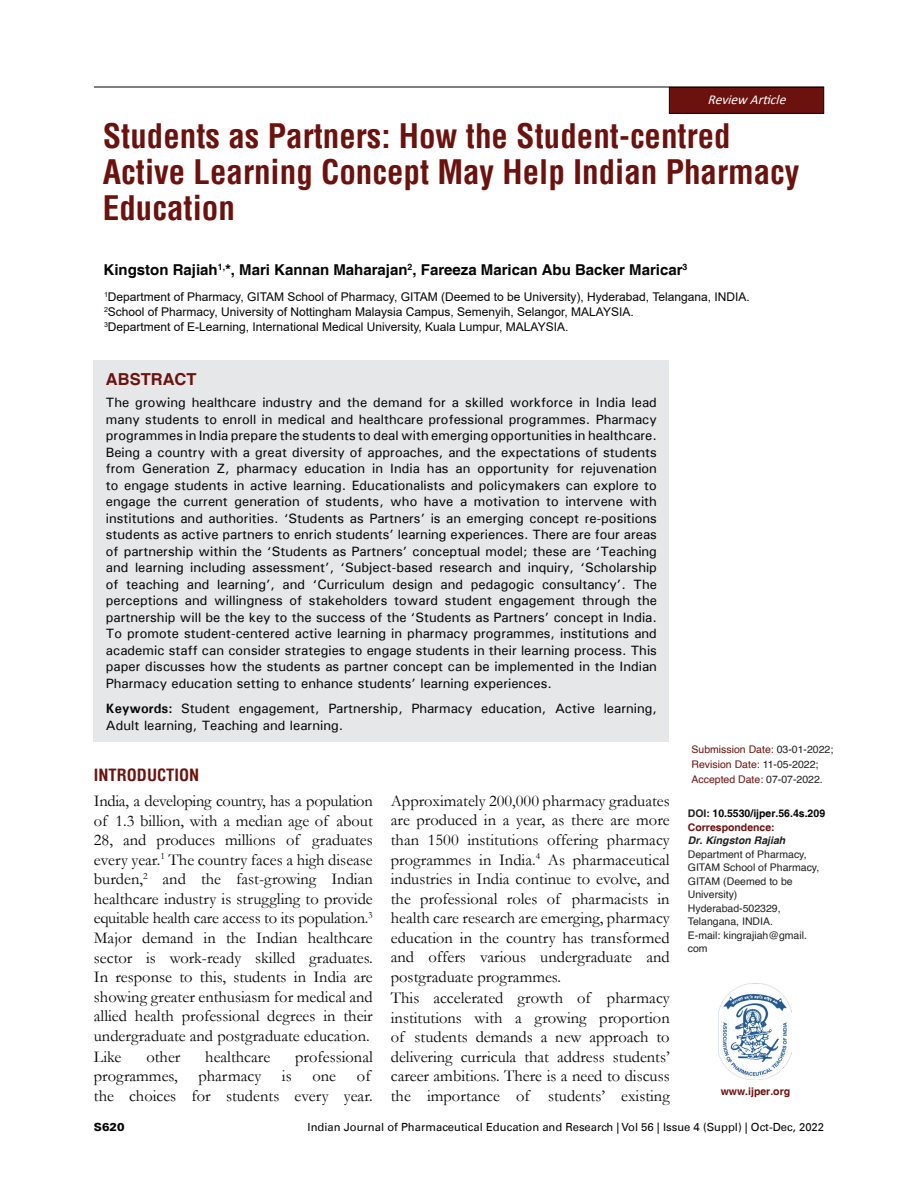
<style>
.page{position:relative;width:918px;height:1188px;background:#fff}
.page>*{position:absolute;margin:0;border:0;box-sizing:border-box;transform-origin:0 0}
.AT{font:700 condensed 33px/36px "Helvetica";color:#6c120e}
.Body_Text{font:16.5px/19.5px "Garamond";color:#050406;text-align:justify}
.t1{font:700 condensed 16.5px "Helvetica";color:#6c120e}
.Abstr_Head{font:700 16.5px "Helvetica";color:#6c120e}
.Author_name{font:700 15px "Helvetica";color:#050406}
.Abstract_text{font:500 13.5px/16.5px "Univers";color:#050406;text-align:justify}
.Abstract_keywords{font:500 13.5px/16.5px "Univers";color:#050406}
.t2{font:italic 13.5px "Calibri";color:#fff}
.Author_Dept{font:12px "Arial";color:#050406}
.t3{font:11.25px "Univers LT";color:#050406}
.t4{font:900 11.25px "Univers LT";color:#050406}
.Corr_author{font:10.5px/13.5px "Helvetica";color:#231f20}
.Corr_addr{font:10.5px "Helvetica";color:#6c120e}
.Corr_author-2{font:700 10.5px "Helvetica";color:#6c120e}
.Corr_author-3{font:700 10.5px "Helvetica";color:#050406}
.Corr_author-4{font:italic 700 10.5px "Helvetica";color:#231f20}
.s1{font-weight:700}
.s2{color:#231f20}
</style>
<div class="page">
<hr style="left:94px;top:87px;width:730px;height:1px;background:#050406">
<div style="left:669px;top:87px;width:155px;height:27px;background:#6c120e;border:1px solid #050406"></div>
<img style="left:719px;top:983px;width:72px;height:97px">
<div style="left:94px;top:361px;width:575px;height:381px;background:#e6e7e9"></div>
<p class="t2" style="left:708px;top:91px;width:84px">Review Article</p>
<p class="AT" style="left:103px;top:118px;width:698px">Students as Partners: How the Student-centred<br>Active Learning Concept May Help Indian Pharmacy<br>Education</p>
<p class="Author_name" style="left:104px;top:261px;width:585px">Kingston Rajiah<sup>1,</sup>*, Mari Kannan Maharajan<sup>2</sup>, Fareeza Marican Abu Backer Maricar<sup>3</sup></p>
<p class="Author_Dept" style="left:104px;top:289px;width:647px"><sup>1</sup>Department of Pharmacy, GITAM School of Pharmacy, GITAM (Deemed to be University), Hyderabad, Telangana, INDIA.</p>
<p class="Author_Dept" style="left:104px;top:304px;width:531px"><sup>2</sup>School of Pharmacy, University of Nottingham Malaysia Campus, Semenyih, Selangor, MALAYSIA.</p>
<p class="Author_Dept" style="left:104px;top:319px;width:466px"><sup>3</sup>Department of E-Learning, International Medical University, Kuala Lumpur, MALAYSIA.</p>
<p class="Abstr_Head" style="left:106px;top:369px;width:92px">ABSTRACT</p>
<p class="Abstract_text" style="left:106px;top:394px;width:553px">The growing healthcare industry and the demand for a skilled workforce in India lead many students to enroll in medical and healthcare professional programmes. Pharmacy programmes in India prepare the students to deal with emerging opportunities in healthcare.<br>Being a country with a great diversity of approaches, and the expectations of students from Generation Z, pharmacy education in India has an opportunity for rejuvenation to engage students in active learning. Educationalists and policymakers can explore to engage the current generation of students, who have a motivation to intervene with institutions and authorities. ‘Students as Partners’ is an emerging concept re-positions students as active partners to enrich students’ learning experiences. There are four areas of partnership within the ‘Students as Partners’ conceptual model; these are ‘Teaching and learning including assessment’, ‘Subject-based research and inquiry, ‘Scholarship of teaching and learning’, and ‘Curriculum design and pedagogic consultancy’. The perceptions and willingness of stakeholders toward student engagement through the partnership will be the key to the success of the ‘Students as Partners’ concept in India.<br>To promote student-centered active learning in pharmacy programmes, institutions and academic staff can consider strategies to engage students in their learning process. This paper discusses how the students as partner concept can be implemented in the Indian Pharmacy education setting to enhance students’ learning experiences.</p>
<p class="Abstract_keywords" style="left:106px;top:700px;width:553px"><span class="s1">Keywords:</span> Student engagement, Partnership, Pharmacy education, Active learning,<br>Adult learning, Teaching and learning.</p>
<h1 class="t1" style="left:94px;top:764px;width:107px">INTRODUCTION</h1>
<p class="Body_Text" style="left:94px;top:791px;width:280px">India, a developing country, has a population of 1.3 billion, with a median age of about 28, and produces millions of graduates every year.<sup>1</sup> The country faces a high disease burden,<sup>2</sup> and the fast-growing Indian healthcare industry is struggling to provide equitable health care access to its population.<sup>3<br></sup>Major demand in the Indian healthcare sector is work-ready skilled graduates.<br>In response to this, students in India are showing greater enthusiasm for medical and allied health professional degrees in their undergraduate and postgraduate education.</p>
<p class="Body_Text" style="left:94px;top:1047px;width:29px">Like</p>
<p class="Body_Text" style="left:146px;top:1047px;width:36px">other</p>
<p class="Body_Text" style="left:205px;top:1047px;width:66px">healthcare</p>
<p class="Body_Text" style="left:295px;top:1047px;width:79px">professional</p>
<p class="Body_Text" style="left:94px;top:1066px;width:85px">programmes,</p>
<p class="Body_Text" style="left:198px;top:1066px;width:64px">pharmacy</p>
<p class="Body_Text" style="left:282px;top:1066px;width:11px">is</p>
<p class="Body_Text" style="left:312px;top:1066px;width:25px">one</p>
<p class="Body_Text" style="left:94px;top:1066px;width:280px;text-align:right">of<br>the choices for students every year.</p>
<p class="Body_Text" style="left:391px;top:791px;width:280px">Approximately 200,000 pharmacy graduates are produced in a year, as there are more than 1500 institutions offering pharmacy programmes in India.<sup>4</sup> As pharmaceutical industries in India continue to evolve, and the professional roles of pharmacists in health care research are emerging, pharmacy education in the country has transformed and offers various undergraduate and postgraduate programmes.</p>
<p class="Body_Text" style="left:391px;top:988px;width:280px">This accelerated growth of pharmacy institutions with a growing proportion of students demands a new approach to delivering curricula that address students’ career ambitions. There is a need to discuss the importance of students’ existing</p>
<p class="Corr_addr" style="left:692px;top:742px;width:143px">Submission Date: <span class="s2">03-01-2022;</span></p>
<p class="Corr_addr" style="left:692px;top:757px;width:129px">Revision Date: <span class="s2">11-05-2022;</span></p>
<p class="Corr_addr" style="left:692px;top:772px;width:133px">Accepted Date: <span class="s2">07-07-2022.</span></p>
<p class="Corr_author-3" style="left:688px;top:807px;width:139px"><span class="s2">DOI:</span> 10.5530/ijper.56.4s.209</p>
<p class="Corr_author-2" style="left:688px;top:821px;width:88px">Correspondence:</p>
<p class="Corr_author-4" style="left:688px;top:834px;width:99px">Dr. Kingston Rajiah</p>
<p class="Corr_author" style="left:688px;top:848px;width:133px">Department of Pharmacy,<br>GITAM School of Pharmacy,<br>GITAM (Deemed to be<br>University)<br>Hyderabad-502329,<br>Telangana, INDIA.</p>
<p class="Corr_author" style="left:688px;top:929px;width:121px">E-mail: kingrajiah@gmail. com</p>
<p class="Corr_author-2" style="left:721px;top:1085px;width:71px">www.ijper.org</p>
<p class="t4" style="left:94px;top:1120px;width:32px">S620</p>
<p class="t3" style="left:308px;top:1120px;width:518px">Indian Journal of Pharmaceutical Education and Research | Vol 56 | Issue 4 (Suppl) | Oct-Dec, 2022</p>
</div>
